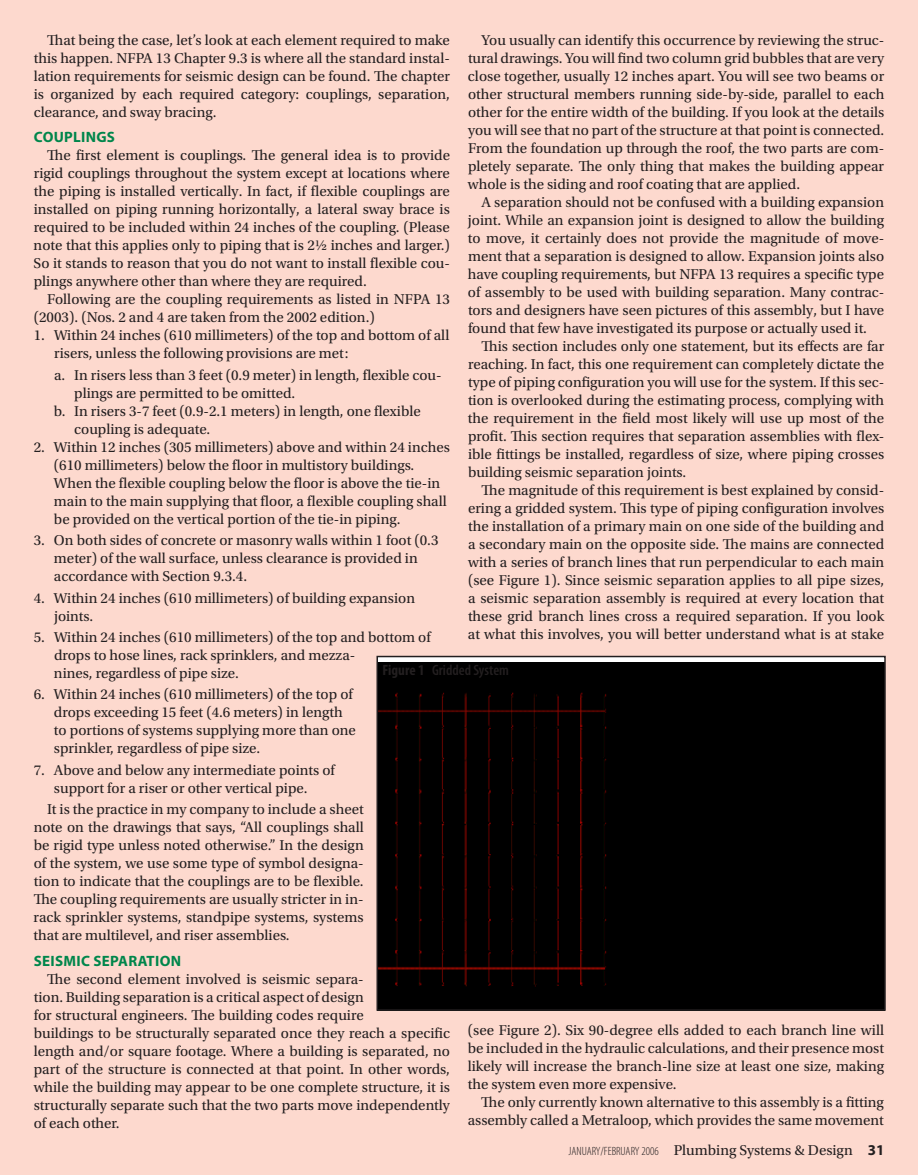
<style>
.page{position:relative;width:918px;height:1175px;background:#fff}
.page>*{position:absolute;margin:0;border:0;box-sizing:border-box;transform-origin:0 0}
.t1{font:15px/18px "Utopia Std";color:#231f20;text-align:justify}
.t2{font:700 15px "Myriad Pro";color:#00864b}
.t3{font:600 condensed 15px "Myriad Pro";color:#231f20}
.s1{font-weight:700}
.s2{font-family:"Myriad Pro";font-weight:300;font-stretch:condensed;font-size:12px}
.s3{font-family:"Myriad Pro";font-weight:700}
</style>
<div class="page">
<div style="left:0;top:0;width:918px;height:1174px;background:#fdd9ce"></div>
<div style="left:379px;top:662px;width:504px;height:345px;background:#000"></div>
<div style="left:376px;top:656px;width:510px;height:354px;border:2px solid #231f20"></div>
<p class="t1" style="left:34px;top:31px;width:418px;text-indent:14px">That being the case, let’s look at each element required to make this happen. NFPA 13 Chapter 9.3 is where all the standard instal&shy;lation requirements for seismic design can be found. The chapter is organized by each required category: couplings, separation, clearance, and sway bracing.</p>
<p class="t2" style="left:34px;top:127px;width:19px">COUPLINGS</p>
<p class="t1" style="left:34px;top:147px;width:418px;text-indent:14px">The first element is couplings. The general idea is to provide rigid couplings throughout the system except at locations where the piping is installed vertically. In fact, if flexible couplings are installed on piping running horizontally, a lateral sway brace is required to be included within 24 inches of the coupling. (Please note that this applies only to piping that is 2½ inches and larger.)<br>So it stands to reason that you do not want to install flexible cou&shy;plings anywhere other than where they are required.</p>
<p class="t1" style="left:34px;top:291px;width:418px;text-indent:13px">Following are the coupling requirements as listed in NFPA 13 (2003). (Nos. 2 and 4 are taken from the 2002 edition.)</p>
<p class="t1" style="left:54px;top:327px;width:397px;text-indent:-20px">1. Within 24 inches (610 millimeters) of the top and bottom of all risers, unless the following provisions are met:</p>
<p class="t1" style="left:54px;top:366px;width:389px">a. In risers less than 3 feet (0.9 meter) in length, flexible cou-</p>
<p class="t1" style="left:74px;top:384px;width:223px">plings are permitted to be omitted.</p>
<p class="t1" style="left:54px;top:402px;width:368px">b. In risers 3-7 feet (0.9-2.1 meters) in length, one flexible</p>
<p class="t1" style="left:74px;top:420px;width:138px">coupling is adequate.</p>
<p class="t1" style="left:54px;top:438px;width:398px;text-align:left;text-indent:-20px">2. Within 12 inches (305 millimeters) above and within 24 inches (610 millimeters) below the floor in multistory buildings.<br>When the flexible coupling below the floor is above the tie-in main to the main supplying that floor, a flexible coupling shall be provided on the vertical portion of the tie-in piping.</p>
<p class="t1" style="left:54px;top:531px;width:386px;text-align:left;text-indent:-20px">3. On both sides of concrete or masonry walls within 1 foot (0.3 meter) of the wall surface, unless clearance is provided in accordance with Section 9.3.4.</p>
<p class="t1" style="left:54px;top:589px;width:363px;text-indent:-20px">4. Within 24 inches (610 millimeters) of building expansion joints.</p>
<p class="t1" style="left:54px;top:628px;width:378px;text-align:left;text-indent:-20px">5. Within 24 inches (610 millimeters) of the top and bottom of drops to hose lines, rack sprinklers, and mezza-<br>nines, regardless of pipe size.</p>
<p class="t1" style="left:54px;top:686px;width:303px;text-align:left;text-indent:-20px">6. Within 24 inches (610 millimeters) of the top of drops exceeding 15 feet (4.6 meters) in length to portions of systems supplying more than one sprinkler, regardless of pipe size.</p>
<p class="t1" style="left:34px;top:761px;width:303px;text-align:center">7. Above and below any intermediate points of support for a riser or other vertical pipe.</p>
<p class="t1" style="left:34px;top:800px;width:332px;text-indent:14px">It is the practice in my company to include a sheet note on the drawings that says, “All couplings shall be rigid type unless noted otherwise.” In the design of the system, we use some type of symbol designa&shy;tion to indicate that the couplings are to be flexible.<br>The coupling requirements are usually stricter in in&shy;rack sprinkler systems, standpipe systems, systems that are multilevel, and riser assemblies.</p>
<p class="t2" style="left:34px;top:951px;width:18px">SEISMIC</p>
<p class="t2" style="left:93px;top:951px;width:18px">SEPARATION</p>
<p class="t1" style="left:34px;top:970px;width:418px;text-align:left;text-indent:14px">The second element involved is seismic separa-<br>tion. Building separation is a critical aspect of design<br>for structural engineers. The building codes require<br>buildings to be structurally separated once they reach a specific length and/or square footage. Where a building is separated, no part of the structure is connected at that point. In other words, while the building may appear to be one complete structure, it is structurally separate such that the two parts move independently of each other.</p>
<p class="t1" style="left:468px;top:31px;width:418px;text-indent:14px">You usually can identify this occurrence by reviewing the struc&shy;tural drawings. You will find two column grid bubbles that are very close together, usually 12 inches apart. You will see two beams or other structural members running side-by-side, parallel to each other for the entire width of the building. If you look at the details you will see that no part of the structure at that point is connected.<br>From the foundation up through the roof, the two parts are com&shy;pletely separate. The only thing that makes the building appear whole is the siding and roof coating that are applied.</p>
<p class="t1" style="left:468px;top:193px;width:418px;text-indent:14px">A separation should not be confused with a building expansion joint. While an expansion joint is designed to allow the building to move, it certainly does not provide the magnitude of move&shy;ment that a separation is designed to allow. Expansion joints also have coupling requirements, but NFPA 13 requires a specific type of assembly to be used with building separation. Many contrac&shy;tors and designers have seen pictures of this assembly, but I have found that few have investigated its purpose or actually used it.</p>
<p class="t1" style="left:468px;top:337px;width:418px;text-indent:14px">This section includes only one statement, but its effects are far reaching. In fact, this one requirement can completely dictate the type of piping configuration you will use for the system. If this sec&shy;tion is overlooked during the estimating process, complying with the requirement in the field most likely will use up most of the profit. This section requires that separation assemblies with flex&shy;ible fittings be installed, regardless of size, where piping crosses building seismic separation joints.</p>
<p class="t1" style="left:468px;top:481px;width:418px;text-indent:14px">The magnitude of this requirement is best explained by consid&shy;ering a gridded system. This type of piping configuration involves the installation of a primary main on one side of the building and a secondary main on the opposite side. The mains are connected with a series of branch lines that run perpendicular to each main (see Figure 1). Since seismic separation applies to all pipe sizes, a seismic separation assembly is required at every location that these grid branch lines cross a required separation. If you look at what this involves, you will better understand what is at stake</p>
<p class="t3" style="left:382px;top:661px;width:128px"><span class="s1">Figure 1</span> Gridded System</p>
<p class="t1" style="left:468px;top:1021px;width:418px">(see Figure 2). Six 90-degree ells added to each branch line will be included in the hydraulic calculations, and their presence most likely will increase the branch-line size at least one size, making the system even more expensive.</p>
<p class="t1" style="left:468px;top:1093px;width:418px;text-align:right">The only currently known alternative to this assembly is a fitting assembly called a Metraloop, which provides the same movement</p>
<p class="t1" style="left:569px;top:1141px;width:317px"><span class="s2">JANUARY/FEBRUARY 2006</span> Plumbing Systems &amp; Design <span class="s3">31</span></p>
</div>
